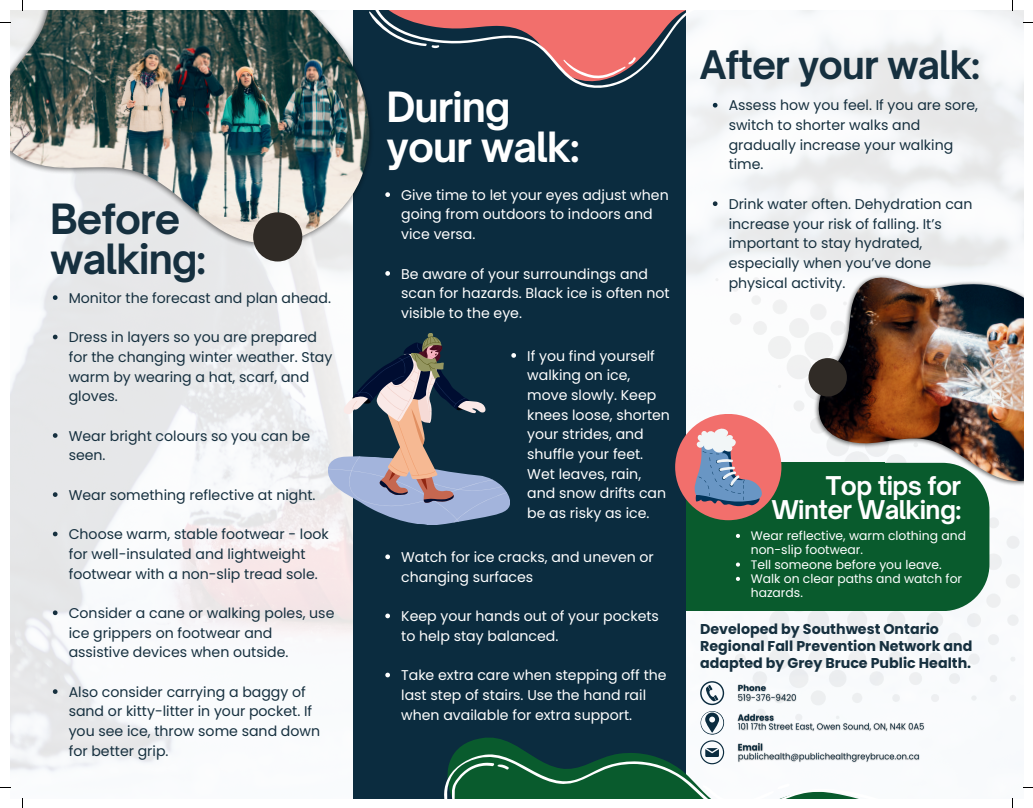
<style>
.page{position:relative;width:1033px;height:808px;background:#fff}
.page>*{position:absolute;margin:0;border:0;box-sizing:border-box;transform-origin:0 0}
.t1{font:700 39.88px/40px "Open Sauce One";letter-spacing:-.025em;color:#fff}
.t2{font:700 39.88px/40px "Open Sauce One";letter-spacing:-.025em;color:#16303f}
.t3{font:700 37.62px "Open Sauce One";letter-spacing:-.025em;color:#16303f}
.t4{font:700 24.75px/24.2px "Open Sauce One";letter-spacing:-.025em;color:#fff;text-align:right}
.t5{font:700 14.25px/16.9px "Poppins";color:#16303f}
.t6{font:14.12px/19.8px "Poppins";color:#16303f}
.t7{font:14.12px/19.8px "Poppins";color:#fff}
.t8{font:12.38px/14.4px "Poppins";color:#fff}
</style>
<div class="page">
<img style="left:10px;top:10px;width:1013px;height:778px">
<div style="left:353px;top:10px;width:332px;height:788px;background:#0b2c3f"></div>
<img style="left:675px;top:195px;width:348px;height:593px">
<svg style="left:425px;top:10px;width:334px;height:80px"></svg>
<img style="left:10px;top:10px;width:415px;height:280px">
<img style="left:10px;top:10px;width:370px;height:235px">
<div style="left:253px;top:212px;width:49px;height:49px;background:#302b26;border-radius:50%"></div>
<svg style="left:700px;top:681px;width:24px;height:24px"></svg>
<svg style="left:444px;top:711px;width:486px;height:87px"></svg>
<svg style="left:385px;top:192px;width:5px;height:5px"></svg>
<svg style="left:385px;top:271px;width:5px;height:5px"></svg>
<svg style="left:712px;top:103px;width:5px;height:4px"></svg>
<svg style="left:712px;top:201px;width:5px;height:5px"></svg>
<img style="left:804px;top:245px;width:219px;height:264px">
<img style="left:815px;top:273px;width:208px;height:215px">
<div style="left:808px;top:358px;width:39px;height:38px;background:#302b26;border-radius:50%"></div>
<div style="left:712px;top:463px;width:277px;height:148px;background:#095b2d;border-radius:47px"></div>
<div style="left:685px;top:463px;width:199px;height:148px;background:#095b2d"></div>
<div style="left:675px;top:414px;width:106px;height:106px;background:#f26f6c;border-radius:50%"></div>
<svg style="left:692px;top:427px;width:70px;height:79px"></svg>
<svg style="left:327px;top:332px;width:189px;height:193px"></svg>
<svg style="left:385px;top:554px;width:5px;height:5px"></svg>
<svg style="left:385px;top:613px;width:5px;height:5px"></svg>
<svg style="left:385px;top:672px;width:5px;height:5px"></svg>
<img style="left:736px;top:691px;width:62px;height:13px">
<img style="left:736px;top:682px;width:32px;height:12px">
<img style="left:735px;top:749px;width:187px;height:16px">
<img style="left:736px;top:740px;width:29px;height:14px">
<img style="left:735px;top:720px;width:191px;height:14px">
<img style="left:736px;top:711px;width:40px;height:13px">
<svg style="left:53px;top:295px;width:5px;height:5px"></svg>
<svg style="left:53px;top:334px;width:5px;height:5px"></svg>
<svg style="left:53px;top:433px;width:5px;height:5px"></svg>
<svg style="left:53px;top:492px;width:5px;height:5px"></svg>
<svg style="left:53px;top:531px;width:5px;height:5px"></svg>
<svg style="left:53px;top:610px;width:5px;height:5px"></svg>
<svg style="left:53px;top:689px;width:5px;height:5px"></svg>
<svg style="left:736px;top:534px;width:4px;height:4px"></svg>
<svg style="left:736px;top:562px;width:4px;height:4px"></svg>
<svg style="left:736px;top:577px;width:4px;height:4px"></svg>
<h1 class="t2" style="left:50px;top:198px;width:158px">Before walking:</h1>
<p class="t6" style="left:69px;top:288px;width:264px">Monitor the forecast and plan ahead.</p>
<p class="t6" style="left:69px;top:327px;width:265px">Dress in layers so you are prepared for the changing winter weather. Stay warm by wearing a hat, scarf, and gloves.</p>
<p class="t6" style="left:69px;top:426px;width:243px">Wear bright colours so you can be seen.</p>
<p class="t6" style="left:69px;top:485px;width:248px">Wear something reflective at night.</p>
<p class="t6" style="left:69px;top:524px;width:261px">Choose warm, stable footwear - look for well-insulated and lightweight footwear with a non-slip tread sole.</p>
<p class="t6" style="left:69px;top:603px;width:267px">Consider a cane or walking poles, use ice grippers on footwear and assistive devices when outside.</p>
<p class="t6" style="left:69px;top:682px;width:253px">Also consider carrying a baggy of sand or kitty-litter in your pocket. If you see ice, throw some sand down for better grip.</p>
<h1 class="t1" style="left:386px;top:87px;width:195px">During your walk:</h1>
<p class="t7" style="left:401px;top:185px;width:269px">Give time to let your eyes adjust when going from outdoors to indoors and vice versa.</p>
<p class="t7" style="left:401px;top:264px;width:270px">Be aware of your surroundings and scan for hazards. Black ice is often not visible to the eye.</p>
<p class="t7" style="left:527px;top:346px;width:144px">If you find yourself walking on ice, move slowly. Keep knees loose, shorten your strides, and shuffle your feet.<br>Wet leaves, rain, and snow drifts can be as risky as ice.</p>
<p class="t7" style="left:401px;top:547px;width:254px">Watch for ice cracks, and uneven or changing surfaces</p>
<p class="t7" style="left:401px;top:606px;width:259px">Keep your hands out of your pockets to help stay balanced.</p>
<p class="t7" style="left:401px;top:665px;width:267px">Take extra care when stepping off the last step of stairs. Use the hand rail when available for extra support.</p>
<h2 class="t3" style="left:699px;top:40px;width:282px">After your walk:</h2>
<p class="t6" style="left:728px;top:96px;width:251px">Assess how you feel. If you are sore, switch to shorter walks and gradually increase your walking time.</p>
<p class="t6" style="left:728px;top:194px;width:245px">Drink water often. Dehydration can increase your risk of falling. It’s important to stay hydrated, especially when you’ve done physical activity.</p>
<h3 class="t4" style="left:771px;top:472px;width:191px">Top tips for<br>Winter Walking:</h3>
<p class="t8" style="left:750px;top:528px;width:217px">Wear reflective, warm clothing and non-slip footwear.<br>Tell someone before you leave.<br>Walk on clear paths and watch for hazards.</p>
<p class="t5" style="left:700px;top:620px;width:274px">Developed by Southwest Ontario<br>Regional Fall Prevention Network and adapted by Grey Bruce Public Health.</p>
</div>
